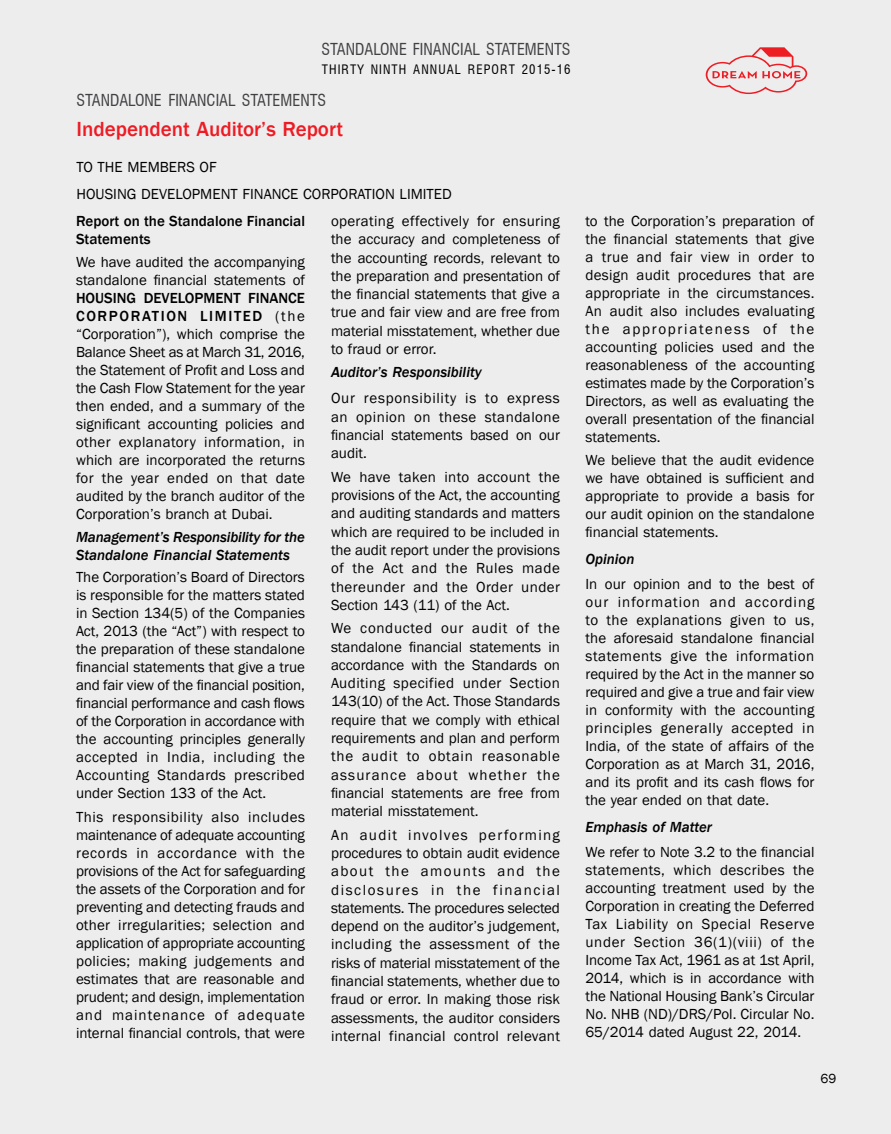
<style>
.page{position:relative;width:891px;height:1134px;background:#ededee}
.page>*{position:absolute;margin:0;border:0;box-sizing:border-box;transform-origin:0 0}
.t1{font:500 21px "Franklin Gothic";color:#ed1c24}
.t2{font:condensed 16.2px "Swiss 721 BT";color:#414042}
.t3{font:15px/18px "Franklin Gothic";color:#000;text-align:justify}
.t4{font:italic 500 15px/18px "Franklin Gothic";color:#000}
.t5{font:500 15px/18px "Franklin Gothic";color:#000}
.t6{font:13.5px "Franklin Gothic";color:#000}
.t7{font:condensed 12.75px "Swiss 721 BT";letter-spacing:.085em;color:#000}
.s1{font-weight:500}
</style>
<div class="page">
<svg style="left:706px;top:47px;width:101px;height:47px"></svg>
<p class="t2" style="left:322px;top:40px;width:250px">STANDALONE FINANCIAL STATEMENTS</p>
<p class="t7" style="left:322px;top:62px;width:250px">THIRTY NINTH ANNUAL REPORT 2015-16</p>
<p class="t2" style="left:77px;top:91px;width:251px">STANDALONE FINANCIAL STATEMENTS</p>
<h1 class="t1" style="left:77px;top:116px;width:268px">Independent Auditor’s Report</h1>
<p class="t3" style="left:77px;top:154px;width:377px;line-height:27.2px">TO THE MEMBERS OF<br>HOUSING DEVELOPMENT FINANCE CORPORATION LIMITED</p>
<p class="t5" style="left:76px;top:212px;width:230px">Report on the Standalone Financial<br>Statements</p>
<p class="t3" style="left:76px;top:253px;width:230px">We have audited the accompanying standalone financial statements of</p>
<p class="t3" style="left:76px;top:289px;width:231px"><span class="s1">HOUSING DEVELOPMENT FINANCE CORPORATION LIMITED</span> (the “Corporation”), which comprise the Balance Sheet as at March 31, 2016, the Statement of Profit and Loss and the Cash Flow Statement for the year then ended, and a summary of the significant accounting policies and other explanatory information, in which are incorporated the returns for the year ended on that date audited by the branch auditor of the Corporation’s branch at Dubai.</p>
<p class="t4" style="left:76px;top:528px;width:230px">Management’s Responsibility for the<br>Standalone Financial Statements</p>
<p class="t3" style="left:76px;top:569px;width:231px">The Corporation’s Board of Directors is responsible for the matters stated in Section 134(5) of the Companies Act, 2013 (the “Act”) with respect to the preparation of these standalone financial statements that give a true and fair view of the financial position, financial performance and cash flows of the Corporation in accordance with the accounting principles generally accepted in India, including the Accounting Standards prescribed under Section 133 of the Act.</p>
<p class="t3" style="left:76px;top:808px;width:231px">This responsibility also includes maintenance of adequate accounting records in accordance with the provisions of the Act for safeguarding the assets of the Corporation and for preventing and detecting frauds and other irregularities; selection and application of appropriate accounting policies; making judgements and estimates that are reasonable and prudent; and design, implementation and maintenance of adequate internal financial controls, that were</p>
<p class="t3" style="left:331px;top:212px;width:231px">operating effectively for ensuring the accuracy and completeness of the accounting records, relevant to the preparation and presentation of the financial statements that give a true and fair view and are free from material misstatement, whether due to fraud or error.</p>
<p class="t4" style="left:331px;top:364px;width:152px">Auditor’s Responsibility</p>
<p class="t3" style="left:331px;top:390px;width:230px">Our responsibility is to express an opinion on these standalone financial statements based on our audit.</p>
<p class="t3" style="left:331px;top:468px;width:231px">We have taken into account the provisions of the Act, the accounting and auditing standards and matters which are required to be included in the audit report under the provisions of the Act and the Rules made thereunder and the Order under Section 143 (11) of the Act.</p>
<p class="t3" style="left:331px;top:619px;width:231px">We conducted our audit of the standalone financial statements in accordance with the Standards on Auditing specified under Section 143(10) of the Act. Those Standards require that we comply with ethical requirements and plan and perform the audit to obtain reasonable assurance about whether the financial statements are free from material misstatement.</p>
<p class="t3" style="left:331px;top:826px;width:231px">An audit involves performing procedures to obtain audit evidence about the amounts and the disclosures in the financial statements. The procedures selected depend on the auditor’s judgement, including the assessment of the risks of material misstatement of the financial statements, whether due to fraud or error. In making those risk assessments, the auditor considers internal financial control relevant</p>
<p class="t3" style="left:586px;top:212px;width:231px">to the Corporation’s preparation of the financial statements that give a true and fair view in order to design audit procedures that are appropriate in the circumstances.<br>An audit also includes evaluating the appropriateness of the accounting policies used and the reasonableness of the accounting estimates made by the Corporation’s Directors, as well as evaluating the overall presentation of the financial statements.</p>
<p class="t3" style="left:586px;top:451px;width:230px">We believe that the audit evidence we have obtained is sufficient and appropriate to provide a basis for our audit opinion on the standalone financial statements.</p>
<p class="t4" style="left:586px;top:550px;width:51px">Opinion</p>
<p class="t3" style="left:586px;top:576px;width:230px">In our opinion and to the best of our information and according to the explanations given to us, the aforesaid standalone financial statements give the information required by the Act in the manner so required and give a true and fair view in conformity with the accounting principles generally accepted in India, of the state of affairs of the Corporation as at March 31, 2016, and its profit and its cash flows for the year ended on that date.</p>
<p class="t4" style="left:586px;top:818px;width:128px">Emphasis of Matter</p>
<p class="t3" style="left:586px;top:844px;width:231px">We refer to Note 3.2 to the financial statements, which describes the accounting treatment used by the Corporation in creating the Deferred Tax Liability on Special Reserve under Section 36(1)(viii) of the Income Tax Act, 1961 as at 1st April, 2014, which is in accordance with the National Housing Bank’s Circular No. NHB (ND)/DRS/Pol. Circular No.<br>65/2014 dated August 22, 2014.</p>
<p class="t6" style="left:821px;top:1070px;width:17px">69</p>
</div>
